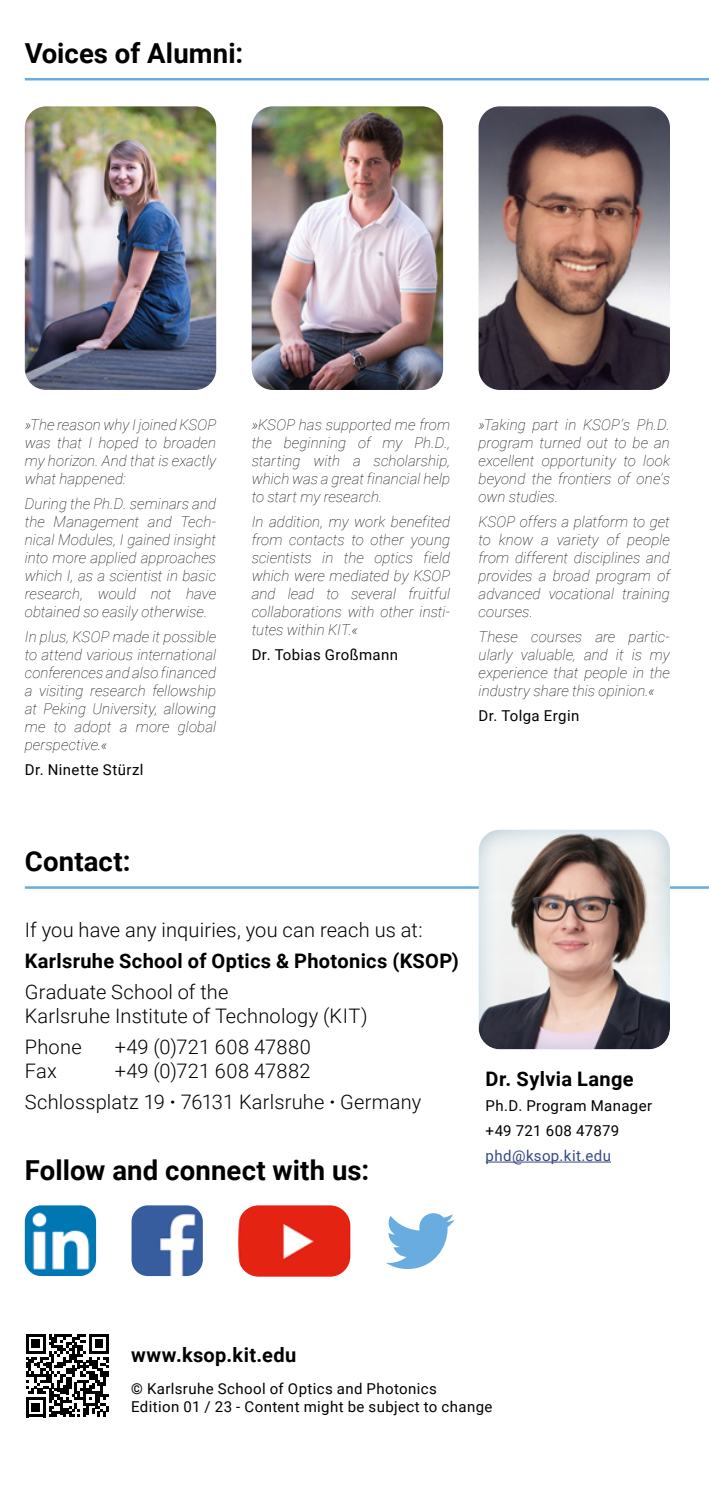
<style>
.page{position:relative;width:709px;height:1489px;background:#fff}
.page>*{position:absolute;margin:0;border:0;box-sizing:border-box;transform-origin:0 0}
.t1{font:700 27.5px "Roboto";letter-spacing:.005em;color:#000}
.t2{font:300 20px/24px "Roboto";letter-spacing:.01em;color:#000}
.t3{font:700 20px "Roboto";letter-spacing:.015em;color:#000}
.t4{font:italic 100 15px/18px "Roboto";letter-spacing:.005em;color:#000;text-align:justify}
.t5{font:15px/25px "Roboto";letter-spacing:.025em;color:#000}
.t6{font:15px "Roboto";letter-spacing:.025em;color:#344886}
.s1{font-weight:700}
</style>
<div class="page">
<img style="left:131px;top:1205px;width:72px;height:70px">
<img style="left:25px;top:1205px;width:71px;height:70px">
<img style="left:238px;top:1205px;width:112px;height:71px">
<svg style="left:386px;top:1213px;width:68px;height:55px"></svg>
<hr style="left:25px;top:886px;width:684px;height:2px;background:#69acdf">
<hr style="left:25px;top:78px;width:684px;height:2px;background:#69acdf">
<hr style="left:485px;top:1161px;width:126px;height:1px;background:#344886">
<div style="left:477px;top:827px;width:197px;height:225px;background:#69acdf;opacity:.23"></div>
<svg style="left:26px;top:1334px;width:83px;height:82px"></svg>
<img style="left:25px;top:106px;width:191px;height:284px">
<img style="left:252px;top:106px;width:191px;height:284px">
<img style="left:478px;top:106px;width:192px;height:284px">
<h1 class="t1" style="left:25px;top:34px;width:220px">Voices of Alumni:</h1>
<p class="t4" style="left:25px;top:414px;width:193px">»The reason why I joined KSOP was that I hoped to broaden my horizon. And that is exactly what happened:</p>
<p class="t4" style="left:25px;top:494px;width:193px">During the Ph.D. seminars and the Management and Tech&shy;nical Modules, I gained insight into more applied approaches which I, as a scientist in basic research, would not have obtained so easily otherwise.</p>
<p class="t4" style="left:25px;top:627px;width:193px">In plus, KSOP made it possible to attend various international conferences and also financed a visiting research fellowship at Peking University, allowing me to adopt a more global perspective.«</p>
<p class="t5" style="left:25px;top:756px;width:120px">Dr. Ninette Stürzl</p>
<p class="t4" style="left:252px;top:414px;width:200px">»KSOP has supported me from the beginning of my Ph.D., starting with a scholarship, which was a great financial help to start my research.</p>
<p class="t4" style="left:252px;top:512px;width:200px">In addition, my work benefited from contacts to other young scientists in the optics field which were mediated by KSOP and lead to several fruitful collaborations with other insti&shy;tutes within KIT.«</p>
<p class="t5" style="left:252px;top:641px;width:148px">Dr. Tobias Großmann</p>
<p class="t4" style="left:478px;top:414px;width:193px">»Taking part in KSOP’s Ph.D. program turned out to be an excellent opportunity to look beyond the frontiers of one’s own studies.</p>
<p class="t4" style="left:478px;top:512px;width:193px">KSOP offers a platform to get to know a variety of people from different disciplines and provides a broad program of advanced vocational training courses.</p>
<p class="t4" style="left:478px;top:627px;width:193px">These courses are partic&shy;ularly valuable, and it is my experience that people in the industry share this opinion.«</p>
<p class="t5" style="left:478px;top:702px;width:102px">Dr. Tolga Ergin</p>
<h1 class="t1" style="left:25px;top:842px;width:107px">Contact:</h1>
<h2 class="t2" style="left:25px;top:916px;width:399px">If you have any inquiries, you can reach us at:</h2>
<h2 class="t3" style="left:25px;top:946px;width:435px">Karlsruhe School of Optics &amp; Photonics (KSOP)</h2>
<h2 class="t2" style="left:25px;top:979px;width:344px">Graduate School of the<br>Karlsruhe Institute of Technology (KIT)</h2>
<h2 class="t2" style="left:25px;top:1034px;width:58px">Phone</h2>
<h2 class="t2" style="left:115px;top:1034px;width:197px">+49 (0)721 608 47880</h2>
<h2 class="t2" style="left:25px;top:1058px;width:34px">Fax</h2>
<h2 class="t2" style="left:25px;top:1054px;width:398px;line-height:31px;text-indent:90px">+49 (0)721 608 47882<br>Schlossplatz 19 <span class="s1">·</span> 76131 Karlsruhe <span class="s1">·</span> Germany</h2>
<h1 class="t1" style="left:25px;top:1151px;width:346px">Follow and connect with us:</h1>
<h2 class="t3" style="left:485px;top:1064px;width:149px">Dr. Sylvia Lange</h2>
<p class="t5" style="left:485px;top:1092px;width:168px">Ph.D. Program Manager +49 721 608 47879</p>
<p class="t6" style="left:485px;top:1144px;width:127px">phd@ksop.kit.edu</p>
<h2 class="t3" style="left:131px;top:1340px;width:167px">www.ksop.kit.edu</h2>
<p class="t5" style="left:131px;top:1378px;width:363px;line-height:18px"><span class="s1">©</span> Karlsruhe School of Optics and Photonics<br>Edition 01 / 23 - Content might be subject to change</p>
</div>
